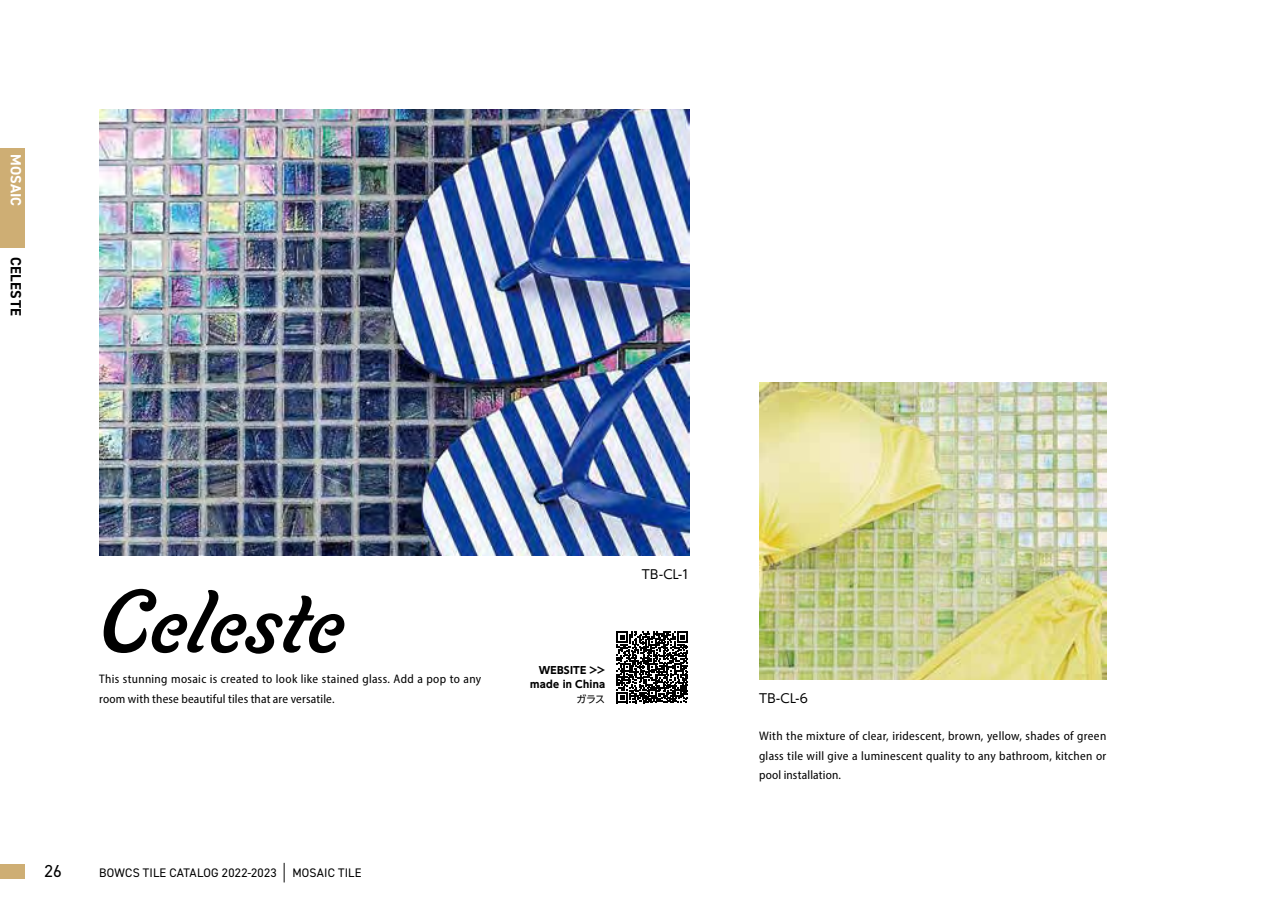
<style>
.page{position:relative;width:1275px;height:903px;background:#fff}
.page>*{position:absolute;margin:0;border:0;box-sizing:border-box;transform-origin:0 0}
.t1{font:86.8px "Livermore Script ATF";letter-spacing:-.01em;color:#000}
.t2{font:17.32px "DIN2014";color:#000}
.t3{font:700 14.88px "DIN2014";letter-spacing:.025em;color:#000}
.t4{font:700 14.88px "DIN2014";letter-spacing:-.005em;color:#fff}
.t5{font:semi-condensed 12.42px/19.8px "Myriad Pro";letter-spacing:.02em;color:#000}
.t6{font:12.42px "DIN2014";letter-spacing:.02em;color:#000}
.t7{font:12.42px "UD Shin Go Pro";letter-spacing:.015em;color:#000}
.t8{font:700 9.97px/14.9px "UD Shin Go NT Pro";letter-spacing:.025em;color:#000;text-align:right}
.t9{font:9.97px "UD Shin Go NT Pro";color:#000}
.s1{font-size:21px}
</style>
<div class="page">
<div style="left:0;top:864px;width:25px;height:15px;background:#ceae74"></div>
<div style="left:0;top:148px;width:25px;height:99px;background:#ceae74"></div>
<img style="left:99px;top:109px;width:591px;height:447px">
<img style="left:759px;top:382px;width:347px;height:298px">
<svg style="left:616px;top:631px;width:29px;height:73px"></svg>
<svg style="left:617px;top:631px;width:71px;height:72px"></svg>
<p class="t4" style="left:26px;top:154px;width:53px;rotate:90deg">MOSAIC</p>
<p class="t3" style="left:26px;top:257px;width:60px;rotate:90deg">CELESTE</p>
<h1 class="t1" style="left:99px;top:561px;width:247px">Celeste</h1>
<p class="t5" style="left:99px;top:668px;width:383px">This stunning mosaic is created to look like stained glass. Add a pop to any room with these beautiful tiles that are versatile.</p>
<p class="t8" style="left:530px;top:662px;width:76px">WEBSITE &gt;&gt; made in China</p>
<p class="t9" style="left:577px;top:691px;width:30px">ガラス</p>
<p class="t7" style="left:642px;top:564px;width:49px">TB-CL-1</p>
<h2 class="t2" style="left:45px;top:861px;width:19px">26</h2>
<p class="t6" style="left:99px;top:865px;width:264px">BOWCS TILE CATALOG 2022-2023 <span class="s1">|</span> MOSAIC TILE</p>
<p class="t7" style="left:759px;top:688px;width:51px">TB-CL-6</p>
<p class="t5" style="left:759px;top:725px;width:349px;text-align:justify">With the mixture of clear, iridescent, brown, yellow, shades of green glass tile will give a luminescent quality to any bathroom, kitchen or pool installation.</p>
</div>
